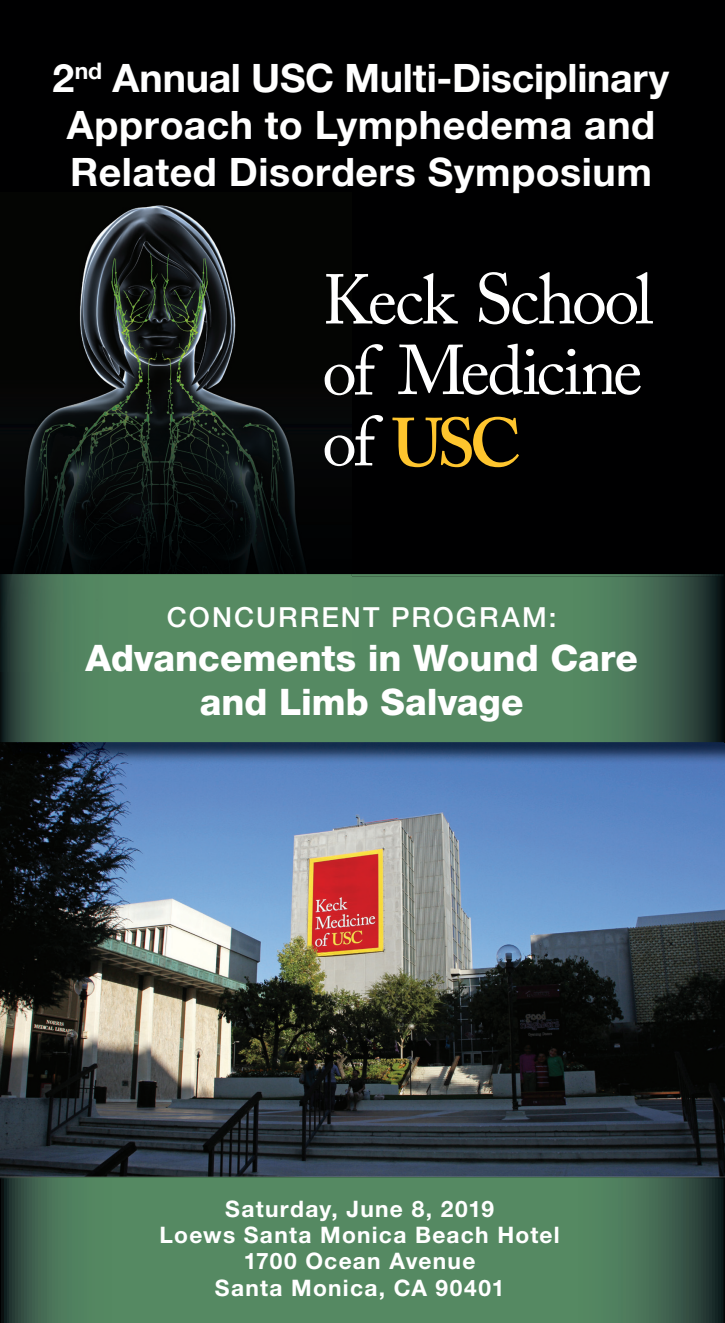
<style>
.page{position:relative;width:725px;height:1323px;background:#fff}
.page>*{position:absolute;margin:0;border:0;box-sizing:border-box;transform-origin:0 0}
.t1{font:700 39.2px/47.1px "Helvetica Neue LT Pro";letter-spacing:.015em;color:#fff;text-align:center}
.t2{font:800 36.57px/43.9px "Helvetica Neue LT Pro";color:#fff;text-align:center}
.t3{font:500 27.65px "Helvetica Neue LT Pro";letter-spacing:.075em;color:#fff}
.t4{font:700 22.75px/26.2px "Helvetica Neue LT Pro";letter-spacing:.055em;color:#fff;text-align:center}
</style>
<div class="page">
<div style="left:0;top:0;width:724px;height:573px;background:#000001"></div>
<hr style="left:352px;top:573px;width:372px;height:1px;background:#000001">
<img style="left:0;top:205px;width:352px;height:369px">
<img style="left:0;top:764px;width:724px;height:414px">
<svg style="left:479px;top:272px;width:173px;height:52px"></svg>
<svg style="left:392px;top:417px;width:127px;height:50px"></svg>
<svg style="left:326px;top:273px;width:132px;height:51px"></svg>
<svg style="left:324px;top:415px;width:59px;height:51px"></svg>
<svg style="left:324px;top:344px;width:59px;height:51px"></svg>
<svg style="left:398px;top:344px;width:242px;height:51px"></svg>
<img style="left:0;top:1178px;width:724px;height:145px">
<img style="left:0;top:743px;width:724px;height:21px">
<img style="left:0;top:577px;width:725px;height:165px">
<img style="left:0;top:577px;width:352px;height:95px">
<img style="left:0;top:742px;width:724px;height:1px">
<h1 class="t1" style="left:52px;top:58px;width:618px">2<sup>nd</sup> Annual USC Multi-Disciplinary<br>Approach to Lymphedema and<br>Related Disorders Symposium</h1>
<p class="t3" style="left:167px;top:607px;width:391px">CONCURRENT PROGRAM:</p>
<h2 class="t2" style="left:85px;top:640px;width:554px">Advancements in Wound Care and Limb Salvage</h2>
<p class="t4" style="left:159px;top:1198px;width:401px">Saturday, June 8, 2019<br>Loews Santa Monica Beach Hotel<br>1700 Ocean Avenue<br>Santa Monica, CA 90401</p>
</div>
